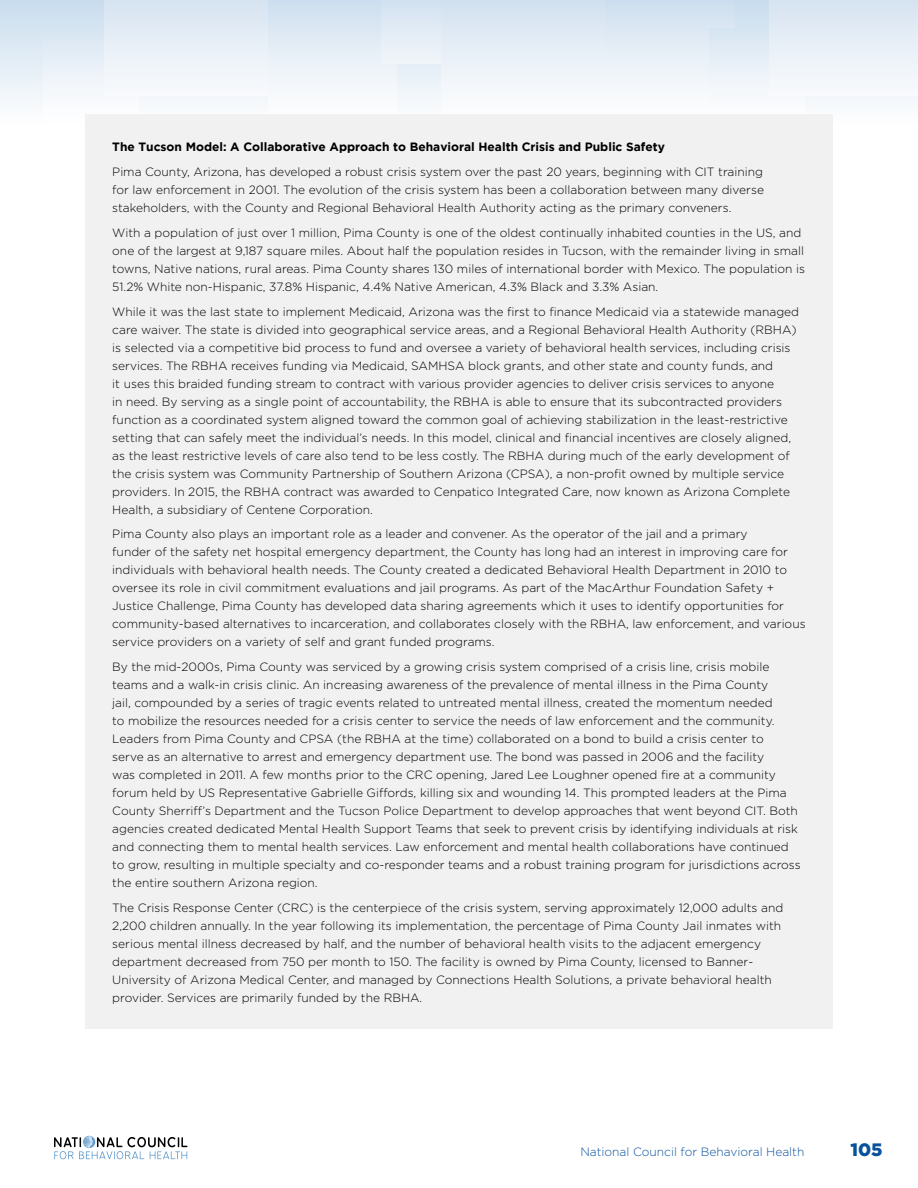
<style>
.page{position:relative;width:918px;height:1188px;background:#fff}
.page>*{position:absolute;margin:0;border:0;box-sizing:border-box;transform-origin:0 0}
.t1{font:900 18px "Gotham";color:#09519d}
.t2{font:300 12px/18px "Gotham";color:#000}
.t3{font:700 12px "Gotham";color:#000}
.t4{font:300 12px "Gotham";color:#09519d}
</style>
<div class="page">
<div style="left:0;top:0;width:918px;height:135px;background:linear-gradient(to bottom,#c9ddee,#fff)"></div>
<div style="left:44px;top:29px;width:95px;height:95px;background:linear-gradient(to bottom,#d8e6f2,#fff)"></div>
<div style="left:104px;top:0;width:190px;height:95px;background:linear-gradient(to bottom,#d7e4f1,#f9fbfd)"></div>
<div style="left:268px;top:0;width:129px;height:115px;background:linear-gradient(to bottom,#cfdfef,#fff)"></div>
<div style="left:381px;top:0;width:95px;height:64px;background:linear-gradient(to bottom,#d3e1f0,#f1f5fa)"></div>
<svg style="left:442px;top:0;width:164px;height:115px"></svg>
<div style="left:606px;top:0;width:128px;height:115px;background:linear-gradient(to bottom,#cfdfef,#fff)"></div>
<svg style="left:709px;top:29px;width:95px;height:86px"></svg>
<div style="left:770px;top:0;width:148px;height:95px;background:linear-gradient(to bottom,#d7e4f1,#f9fbfd)"></div>
<svg style="left:54px;top:1136px;width:133px;height:23px"></svg>
<div style="left:85px;top:115px;width:748px;height:914px;background:#f1f1f2"></div>
<p class="t3" style="left:112px;top:140px;width:554px">The Tucson Model: A Collaborative Approach to Behavioral Health Crisis and Public Safety</p>
<p class="t2" style="left:112px;top:163px;width:653px;text-align:justify">Pima County, Arizona, has developed a robust crisis system over the past 20 years, beginning with CIT training for law enforcement in 2001. The evolution of the crisis system has been a collaboration between many diverse stakeholders, with the County and Regional Behavioral Health Authority acting as the primary conveners.</p>
<p class="t2" style="left:112px;top:223px;width:694px">With a population of just over 1 million, Pima County is one of the oldest continually inhabited counties in the US, and one of the largest at 9,187 square miles. About half the population resides in Tucson, with the remainder living in small towns, Native nations, rural areas. Pima County shares 130 miles of international border with Mexico. The population is 51.2% White non-Hispanic, 37.8% Hispanic, 4.4% Native American, 4.3% Black and 3.3% Asian.</p>
<p class="t2" style="left:112px;top:302px;width:688px">While it was the last state to implement Medicaid, Arizona was the first to finance Medicaid via a statewide managed care waiver. The state is divided into geographical service areas, and a Regional Behavioral Health Authority (RBHA) is selected via a competitive bid process to fund and oversee a variety of behavioral health services, including crisis services. The RBHA receives funding via Medicaid, SAMHSA block grants, and other state and county funds, and<br>it uses this braided funding stream to contract with various provider agencies to deliver crisis services to anyone<br>in need. By serving as a single point of accountability, the RBHA is able to ensure that its subcontracted providers function as a coordinated system aligned toward the common goal of achieving stabilization in the least-restrictive setting that can safely meet the individual’s needs. In this model, clinical and financial incentives are closely aligned, as the least restrictive levels of care also tend to be less costly. The RBHA during much of the early development of the crisis system was Community Partnership of Southern Arizona (CPSA), a non-profit owned by multiple service providers. In 2015, the RBHA contract was awarded to Cenpatico Integrated Care, now known as Arizona Complete Health, a subsidiary of Centene Corporation.</p>
<p class="t2" style="left:112px;top:525px;width:695px">Pima County also plays an important role as a leader and convener. As the operator of the jail and a primary<br>funder of the safety net hospital emergency department, the County has long had an interest in improving care for individuals with behavioral health needs. The County created a dedicated Behavioral Health Department in 2010 to oversee its role in civil commitment evaluations and jail programs. As part of the MacArthur Foundation Safety + Justice Challenge, Pima County has developed data sharing agreements which it uses to identify opportunities for community-based alternatives to incarceration, and collaborates closely with the RBHA, law enforcement, and various service providers on a variety of self and grant funded programs.</p>
<p class="t2" style="left:112px;top:658px;width:690px">By the mid-2000s, Pima County was serviced by a growing crisis system comprised of a crisis line, crisis mobile teams and a walk-in crisis clinic. An increasing awareness of the prevalence of mental illness in the Pima County<br>jail, compounded by a series of tragic events related to untreated mental illness, created the momentum needed<br>to mobilize the resources needed for a crisis center to service the needs of law enforcement and the community.<br>Leaders from Pima County and CPSA (the RBHA at the time) collaborated on a bond to build a crisis center to<br>serve as an alternative to arrest and emergency department use. The bond was passed in 2006 and the facility<br>was completed in 2011. A few months prior to the CRC opening, Jared Lee Loughner opened fire at a community forum held by US Representative Gabrielle Giffords, killing six and wounding 14. This prompted leaders at the Pima County Sherriff’s Department and the Tucson Police Department to develop approaches that went beyond CIT. Both agencies created dedicated Mental Health Support Teams that seek to prevent crisis by identifying individuals at risk and connecting them to mental health services. Law enforcement and mental health collaborations have continued to grow, resulting in multiple specialty and co-responder teams and a robust training program for jurisdictions across the entire southern Arizona region.</p>
<p class="t2" style="left:112px;top:898px;width:673px">The Crisis Response Center (CRC) is the centerpiece of the crisis system, serving approximately 12,000 adults and 2,200 children annually. In the year following its implementation, the percentage of Pima County Jail inmates with serious mental illness decreased by half, and the number of behavioral health visits to the adjacent emergency department decreased from 750 per month to 150. The facility is owned by Pima County, licensed to Banner-University of Arizona Medical Center, and managed by Connections Health Solutions, a private behavioral health provider. Services are primarily funded by the RBHA.</p>
<p class="t4" style="left:580px;top:1144px;width:225px">National Council for Behavioral Health</p>
<h1 class="t1" style="left:850px;top:1139px;width:34px">105</h1>
</div>
